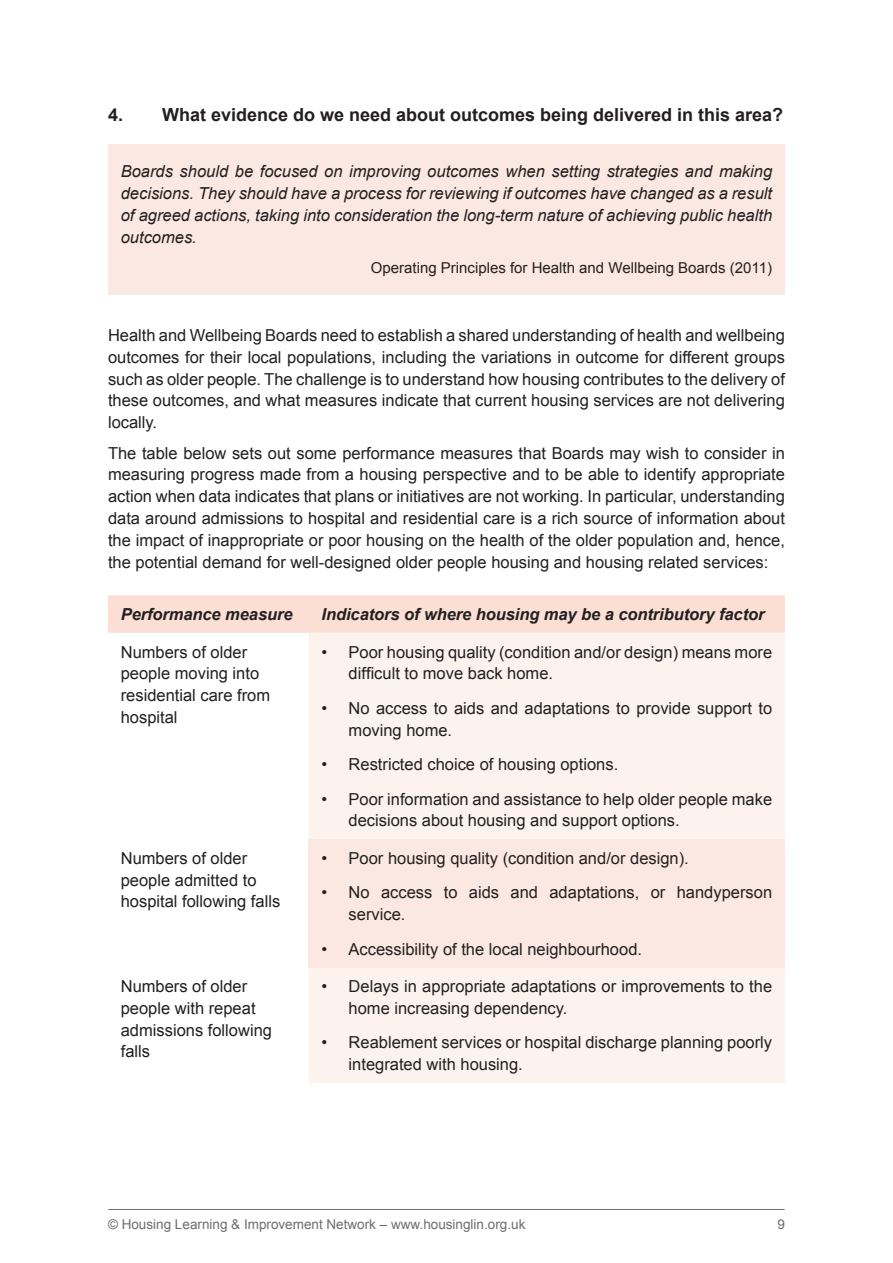
<style>
.page{position:relative;width:893px;height:1263px;background:#fff}
.page>*{position:absolute;margin:0;border:0;box-sizing:border-box;transform-origin:0 0}
.Heading2{font:700 18px "Arial";color:#231f20}
.Para_End{font:16.5px/21.8px "Arial";color:#231f20}
.Para{font:16.5px/21.8px "Arial";color:#231f20;text-align:justify}
.Para-2{font:italic 16.5px/21.8px "Arial";color:#231f20;text-align:justify}
.Para_End-2{font:italic 700 16.5px "Arial";letter-spacing:-.005em;color:#231f20}
.Para_End-3{font:15px "Arial";color:#231f20}
.t1{font:13.5px "Arial";color:#6c6d70}
</style>
<div class="page">
<hr style="left:108px;top:1209px;width:676px;height:1px;background:#6c6d70">
<div style="left:108px;top:144px;width:677px;height:151px;background:#fbe8e2"></div>
<div style="left:108px;top:595px;width:677px;height:38px;background:#fbded4"></div>
<div style="left:309px;top:633px;width:476px;height:450px;background:#fcf3ef"></div>
<div style="left:309px;top:839px;width:476px;height:128px;background:#fbe8e2"></div>
<p class="Heading2" style="left:108px;top:103px;width:677px">4. What evidence do we need about outcomes being delivered in this area?</p>
<p class="Para-2" style="left:121px;top:161px;width:653px">Boards should be focused on improving outcomes when setting strategies and making decisions. They should have a process for reviewing if outcomes have changed as a result of agreed actions, taking into consideration the long-term nature of achieving public health outcomes.</p>
<p class="Para_End-3" style="left:371px;top:258px;width:403px">Operating Principles for Health and Wellbeing Boards (2011)</p>
<p class="Para" style="left:108px;top:325px;width:678px">Health and Wellbeing Boards need to establish a shared understanding of health and wellbeing outcomes for their local populations, including the variations in outcome for different groups such as older people. The challenge is to understand how housing contributes to the delivery of these outcomes, and what measures indicate that current housing services are not delivering locally.</p>
<p class="Para_End" style="left:108px;top:442px;width:678px;text-align:justify">The table below sets out some performance measures that Boards may wish to consider in measuring progress made from a housing perspective and to be able to identify appropriate action when data indicates that plans or initiatives are not working. In particular, understanding data around admissions to hospital and residential care is a rich source of information about the impact of inappropriate or poor housing on the health of the older population and, hence, the potential demand for well-designed older people housing and housing related services:</p>
<p class="Para_End-2" style="left:121px;top:603px;width:173px">Performance measure</p>
<p class="Para_End-2" style="left:322px;top:603px;width:444px">Indicators of where housing may be a contributory factor</p>
<p class="Para_End" style="left:121px;top:641px;width:151px">Numbers of older people moving into residential care from hospital</p>
<p class="Para_End" style="left:349px;top:641px;width:425px;text-indent:-27px">• Poor housing quality (condition and/or design) means more difficult to move back home.</p>
<p class="Para_End" style="left:349px;top:697px;width:425px;text-indent:-27px">• No access to aids and adaptations to provide support to moving home.</p>
<p class="Para_End" style="left:322px;top:753px;width:298px">• Restricted choice of housing options.</p>
<p class="Para_End" style="left:349px;top:788px;width:425px;text-indent:-27px">• Poor information and assistance to help older people make decisions about housing and support options.</p>
<p class="Para_End" style="left:121px;top:847px;width:161px">Numbers of older people admitted to hospital following falls</p>
<p class="Para_End" style="left:322px;top:847px;width:369px">• Poor housing quality (condition and/or design).</p>
<p class="Para_End" style="left:349px;top:882px;width:425px;text-indent:-27px">• No access to aids and adaptations, or handyperson service.</p>
<p class="Para_End" style="left:322px;top:938px;width:322px">• Accessibility of the local neighbourhood.</p>
<p class="Para_End" style="left:121px;top:976px;width:153px">Numbers of older people with repeat admissions following falls</p>
<p class="Para_End" style="left:349px;top:976px;width:425px;text-indent:-27px">• Delays in appropriate adaptations or improvements to the home increasing dependency.</p>
<p class="Para_End" style="left:349px;top:1032px;width:425px;text-indent:-27px">• Reablement services or hospital discharge planning poorly integrated with housing.</p>
<p class="t1" style="left:108px;top:1216px;width:419px">© Housing Learning &amp; Improvement Network – www.housinglin.org.uk</p>
<p class="t1" style="left:777px;top:1216px;width:9px">9</p>
</div>
